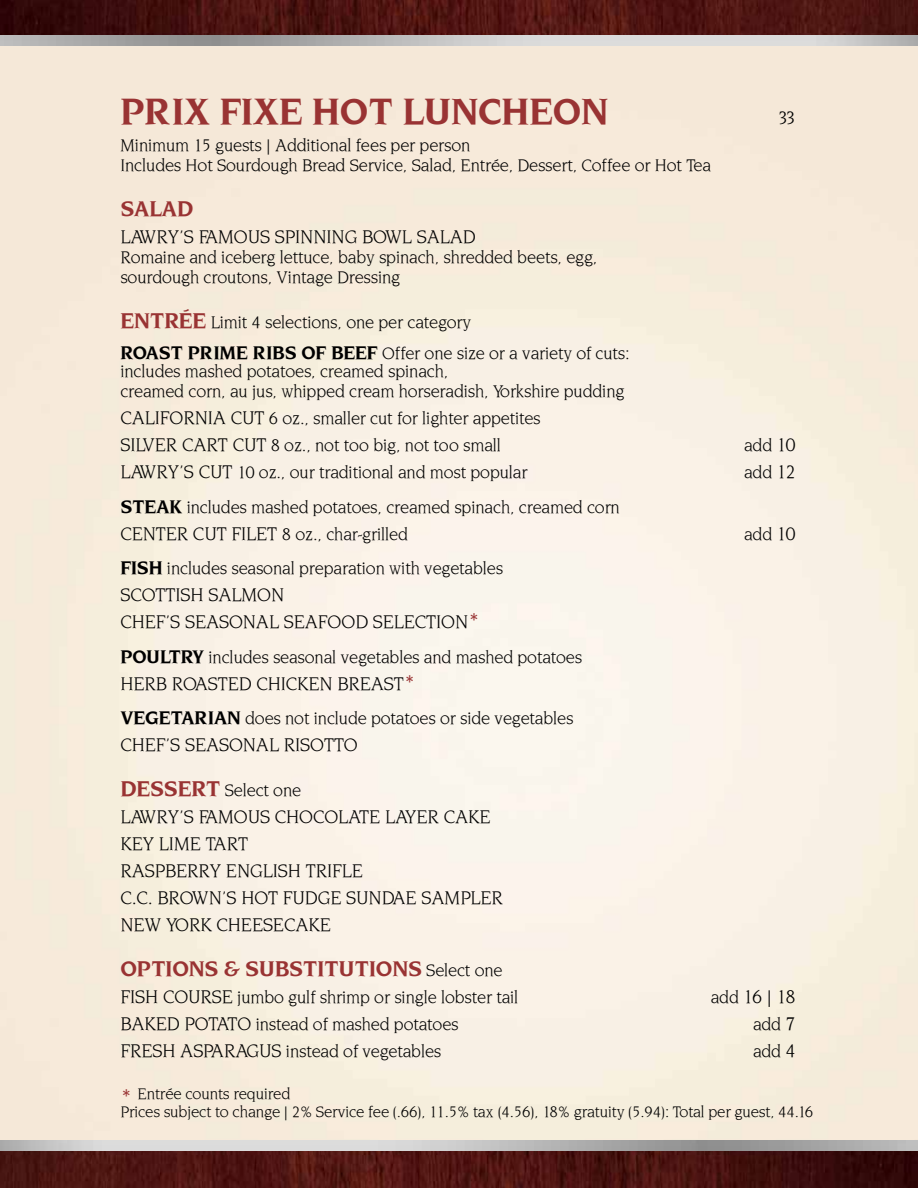
<style>
.page{position:relative;width:918px;height:1188px;background:#fff}
.page>*{position:absolute;margin:0;border:0;box-sizing:border-box;transform-origin:0 0}
.t1{font:700 36px "Novialum";color:#933}
.t2{font:700 21px "Novialum";color:#933}
.t3{font:18px/27px "Novialum Normal";color:#000}
.t4{font:16.5px/19.8px "Novialum Normal";color:#000}
.t5{font:15px/18px "Novialum Normal";color:#000}
.s1{font-family:"Novialum";font-weight:700;font-size:21px;color:#933}
.s2{font-family:"Novialum";font-weight:700;font-size:18px}
.s3{font-size:18px}
.s4{font-size:21px;color:#933}
.s5{font-family:"Novialum Normal";font-weight:400;font-size:16.5px;color:#000}
.s6{font-size:16.5px}
</style>
<div class="page">
<svg style="left:0;top:1150px;width:918px;height:38px;background:#4c1715"></svg>
<svg style="left:0;top:0;width:918px;height:36px;background:#4c1715"></svg>
<h1 class="t1" style="left:120px;top:89px;width:489px">PRIX FIXE HOT LUNCHEON</h1>
<p class="t4" style="left:120px;top:136px;width:592px">Minimum 1 5 guests | Additional fees per person<br>Includes Hot Sourdough Bread Service, Salad, Entrée, Dessert, Coffee or Hot Tea</p>
<p class="t2" style="left:120px;top:195px;width:75px">SALAD</p>
<p class="t3" style="left:120px;top:224px;width:357px">LAWRY’S FAMOUS SPINNING BOWL SALAD</p>
<p class="t4" style="left:120px;top:248px;width:478px">Romaine and iceberg lettuce, baby spinach, shredded beets, egg, sourdough croutons, Vintage Dressing</p>
<p class="t4" style="left:120px;top:306px;width:511px;line-height:31.5px"><span class="s1">ENTRÉE</span> Limit 4 selections, one per category<br><span class="s2">ROAST PRIME RIBS OF BEEF</span> Offer one size or a variety of cuts:</p>
<p class="t4" style="left:120px;top:362px;width:505px">includes mashed potatoes, creamed spinach,<br>creamed corn, au jus, whipped cream horseradish, Yorkshire pudding</p>
<p class="t4" style="left:120px;top:405px;width:422px;line-height:27px"><span class="s3">CALIFORNIA CUT</span> 6 oz., smaller cut for lighter appetites<br><span class="s3">SILVER CART CUT</span> 8 oz., not too big, not too small</p>
<p class="t3" style="left:778px;top:105px;width:19px">33</p>
<p class="t4" style="left:744px;top:436px;width:53px">add <span class="s3">1 0</span></p>
<p class="t4" style="left:120px;top:463px;width:408px"><span class="s3">LAWRY’S CUT</span> 1 0 oz., our traditional and most popular</p>
<p class="t4" style="left:744px;top:463px;width:53px">add <span class="s3">1 2</span></p>
<p class="t4" style="left:120px;top:494px;width:501px;line-height:27px"><span class="s2">STEAK</span> includes mashed potatoes, creamed spinach, creamed corn<br><span class="s3">CENTER CUT FILET</span> 8 oz., char-grilled</p>
<p class="t4" style="left:744px;top:524px;width:53px">add <span class="s3">1 0</span></p>
<p class="t4" style="left:120px;top:559px;width:384px"><span class="s2">FISH</span> includes seasonal preparation with vegetables</p>
<p class="t3" style="left:120px;top:582px;width:361px">SCOTTISH SALMON<br>CHEF’S SEASONAL SEAFOOD SELECTION<span class="s4">*</span></p>
<p class="t4" style="left:120px;top:647px;width:463px"><span class="s2">POULTRY</span> includes seasonal vegetables and mashed potatoes</p>
<p class="t3" style="left:120px;top:670px;width:297px">HERB ROASTED CHICKEN BREAST<span class="s4">*</span></p>
<p class="t4" style="left:120px;top:709px;width:454px"><span class="s2">VEGETARIAN</span> does not include potatoes or side vegetables</p>
<p class="t3" style="left:120px;top:732px;width:239px">CHEF’S SEASONAL RISOTTO</p>
<p class="t4" style="left:120px;top:781px;width:182px"><span class="s1">DESSERT</span> Select one</p>
<p class="t3" style="left:120px;top:804px;width:384px">LAWRY’S FAMOUS CHOCOLATE LAYER CAKE<br>KEY LIME TART<br>RASPBERRY ENGLISH TRIFLE<br>C.C. BROWN’S HOT FUDGE SUNDAE SAMPLER<br>NEW YORK CHEESECAKE</p>
<p class="t2" style="left:120px;top:955px;width:384px">OPTIONS &amp; SUBSTITUTIONS <span class="s5">Select one</span></p>
<p class="t4" style="left:120px;top:988px;width:399px"><span class="s3">FISH COURSE</span> jumbo gulf shrimp or single lobster tail</p>
<p class="t3" style="left:711px;top:984px;width:86px"><span class="s6">add</span> 1 6 | 1 8</p>
<p class="t4" style="left:120px;top:1015px;width:340px"><span class="s3">BAKED POTATO</span> instead of mashed potatoes</p>
<p class="t4" style="left:753px;top:1015px;width:44px">add <span class="s3">7</span></p>
<p class="t4" style="left:120px;top:1042px;width:322px"><span class="s3">FRESH ASPARAGUS</span> instead of vegetables</p>
<p class="t4" style="left:753px;top:1042px;width:44px">add <span class="s3">4</span></p>
<p class="t5" style="left:120px;top:1085px;width:694px"><span class="s4">*</span> Entrée counts required<br>Prices subject to change | 2% Service fee (.66), 1 1.5% tax (4.56), 1 8% gratuity (5.94): Total per guest, 44. 1 6</p>
</div>
